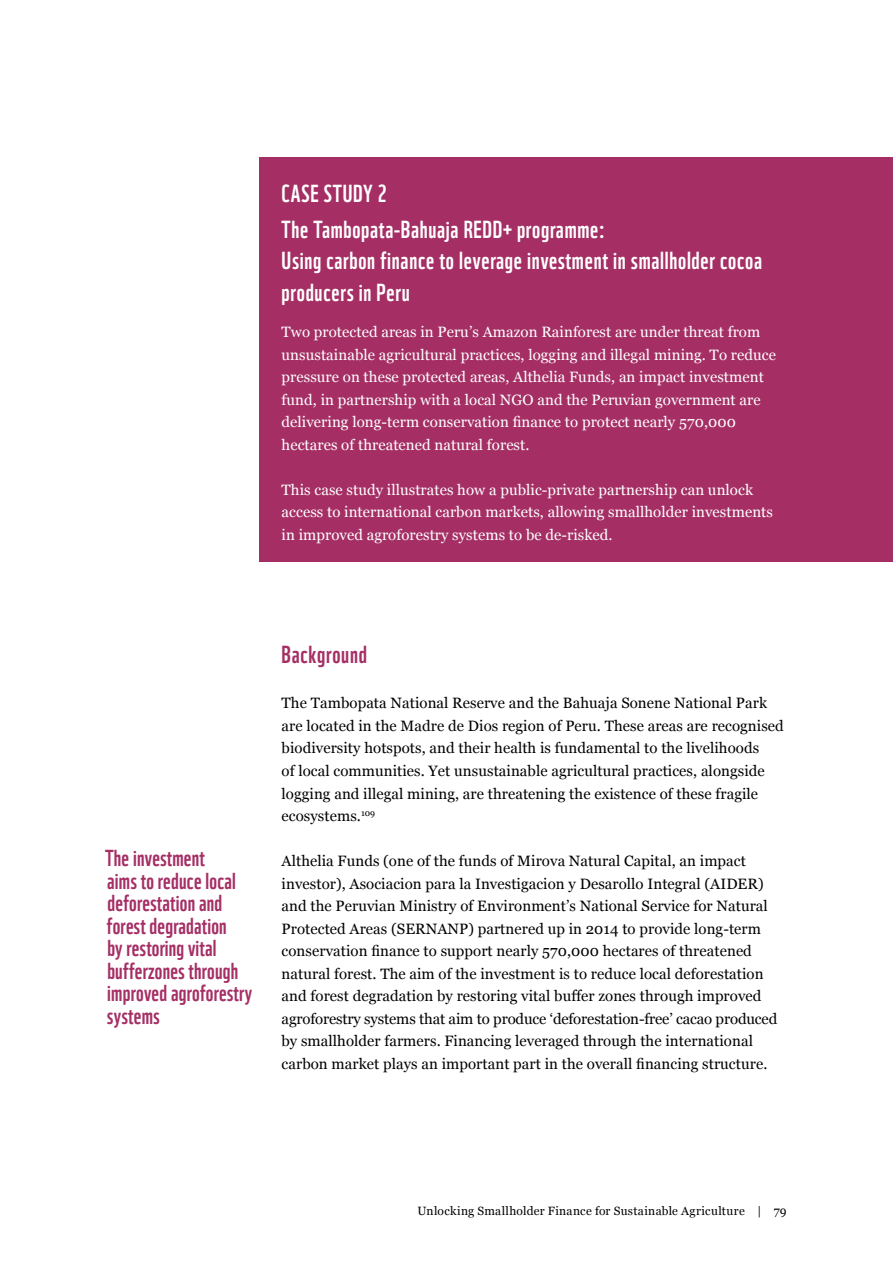
<style>
.page{position:relative;width:893px;height:1263px;background:#fff}
.page>*{position:absolute;margin:0;border:0;box-sizing:border-box;transform-origin:0 0}
.t1{font:24px/35.7px "WWF";letter-spacing:.03em;color:#fff}
.t2{font:24px "WWF";letter-spacing:.03em;color:#a52f65}
.t3{font:22.5px/22.5px "WWF";letter-spacing:.01em;color:#a52f65}
.t4{font:15px/22.5px "Georgia";letter-spacing:.005em;color:#000}
.t5{font:15px/22.5px "Georgia";letter-spacing:.005em;color:#fff}
.t6{font:12px "Georgia";letter-spacing:.025em;color:#000}
</style>
<div class="page">
<div style="left:260px;top:158px;width:633px;height:404px;background:#a52f65"></div>
<h1 class="t1" style="left:282px;top:173px;width:325px">CASE STUDY 2<br>The Tambopata-Bahuaja REDD+ programme:</h1>
<h1 class="t1" style="left:282px;top:243px;width:482px;line-height:31.5px">Using carbon finance to leverage investment in smallholder cocoa producers in Peru</h1>
<p class="t5" style="left:282px;top:320px;width:496px">Two protected areas in Peru’s Amazon Rainforest are under threat from unsustainable agricultural practices, logging and illegal mining. To reduce pressure on these protected areas, Althelia Funds, an impact investment fund, in partnership with a local NGO and the Peruvian government are delivering long-term conservation finance to protect nearly 570,000 hectares of threatened natural forest.</p>
<p class="t5" style="left:282px;top:478px;width:493px">This case study illustrates how a public-private partnership can unlock access to international carbon markets, allowing smallholder investments in improved agroforestry systems to be de-risked.</p>
<h2 class="t3" style="left:105px;top:844px;width:149px">The investment<br>aims to reduce local deforestation and forest degradation<br>by restoring vital bufferzones through improved agroforestry systems</h2>
<h1 class="t2" style="left:282px;top:636px;width:87px">Background</h1>
<p class="t4" style="left:282px;top:691px;width:504px">The Tambopata National Reserve and the Bahuaja Sonene National Park are located in the Madre de Dios region of Peru. These areas are recognised biodiversity hotspots, and their health is fundamental to the livelihoods<br>of local communities. Yet unsustainable agricultural practices, alongside logging and illegal mining, are threatening the existence of these fragile ecosystems.<sup>109</sup></p>
<p class="t4" style="left:282px;top:849px;width:497px">Althelia Funds (one of the funds of Mirova Natural Capital, an impact investor), Asociacion para la Investigacion y Desarollo Integral (AIDER) and the Peruvian Ministry of Environment’s National Service for Natural Protected Areas (SERNANP) partnered up in 2014 to provide long-term conservation finance to support nearly 570,000 hectares of threatened natural forest. The aim of the investment is to reduce local deforestation and forest degradation by restoring vital buffer zones through improved agroforestry systems that aim to produce ‘deforestation-free’ cacao produced by smallholder farmers. Financing leveraged through the international carbon market plays an important part in the overall financing structure.</p>
<p class="t6" style="left:418px;top:1202px;width:371px">Unlocking Smallholder Finance for Sustainable Agriculture | 79</p>
</div>
